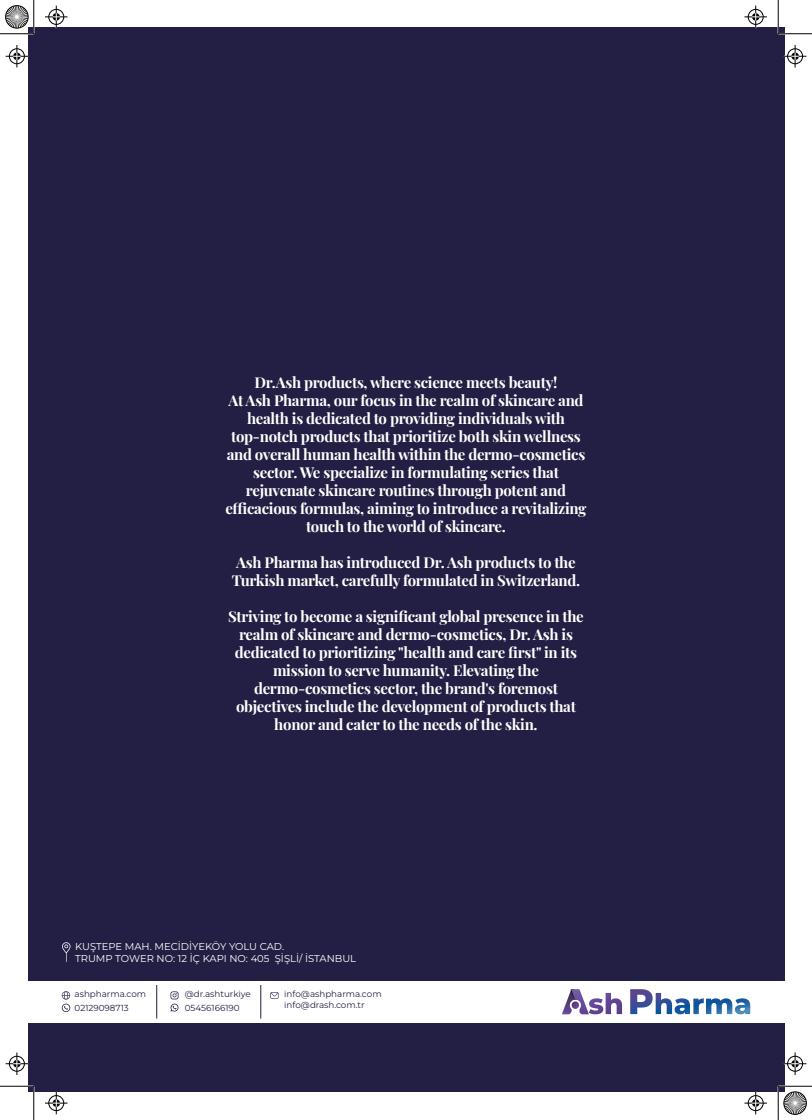
<style>
.page{position:relative;width:812px;height:1120px;background:#fff}
.page>*{position:absolute;margin:0;border:0;box-sizing:border-box;transform-origin:0 0}
.t1{font:700 15px/18px "Playfair Display";letter-spacing:-.02em;color:#fff;text-align:center}
.t2{font:100 10px/12px "Montserrat";color:#fff}
.t3{font:100 8.75px/10.5px "Montserrat";color:#231e43}
</style>
<div class="page">
<div style="left:28px;top:27px;width:756px;height:1065px;background:#231e43"></div>
<div style="left:28px;top:981px;width:756px;height:41px;background:#fff"></div>
<svg style="left:562px;top:989px;width:60px;height:25px"></svg>
<svg style="left:630px;top:989px;width:120px;height:25px"></svg>
<svg style="left:270px;top:992px;width:8px;height:6px"></svg>
<hr style="left:156px;top:985px;width:1px;height:33px;background:#231e43">
<hr style="left:260px;top:985px;width:1px;height:33px;background:#231e43">
<svg style="left:62px;top:991px;width:8px;height:21px"></svg>
<svg style="left:170px;top:991px;width:8px;height:20px"></svg>
<svg style="left:62px;top:942px;width:9px;height:20px"></svg>
<hr style="left:0;top:33px;width:34px;height:2px;background:#fff">
<hr style="left:778px;top:33px;width:34px;height:2px;background:#fff">
<hr style="left:0;top:1085px;width:34px;height:2px;background:#fff">
<hr style="left:778px;top:1085px;width:34px;height:2px;background:#fff">
<hr style="left:33px;top:0;width:2px;height:34px;background:#fff">
<hr style="left:33px;top:1086px;width:2px;height:34px;background:#fff">
<hr style="left:777px;top:0;width:2px;height:34px;background:#fff">
<hr style="left:777px;top:1086px;width:2px;height:34px;background:#fff">
<hr style="left:0;top:34px;width:34px;height:1px;background:#000">
<hr style="left:778px;top:34px;width:34px;height:1px;background:#000">
<hr style="left:0;top:1086px;width:34px;height:1px;background:#000">
<hr style="left:778px;top:1086px;width:34px;height:1px;background:#000">
<hr style="left:34px;top:0;width:1px;height:34px;background:#000">
<hr style="left:34px;top:1086px;width:1px;height:34px;background:#000">
<hr style="left:778px;top:0;width:1px;height:34px;background:#000">
<hr style="left:778px;top:1086px;width:1px;height:34px;background:#000">
<svg style="left:45px;top:6px;width:23px;height:22px"></svg>
<svg style="left:744px;top:6px;width:23px;height:22px"></svg>
<svg style="left:45px;top:1092px;width:23px;height:22px"></svg>
<svg style="left:744px;top:1092px;width:23px;height:22px"></svg>
<svg style="left:6px;top:45px;width:22px;height:23px"></svg>
<svg style="left:6px;top:1052px;width:22px;height:23px"></svg>
<svg style="left:783px;top:45px;width:23px;height:23px"></svg>
<svg style="left:783px;top:1052px;width:23px;height:23px"></svg>
<svg style="left:5px;top:5px;width:24px;height:24px"></svg>
<svg style="left:783px;top:1090px;width:24px;height:25px"></svg>
<p class="t1" style="left:225px;top:372px;width:363px">Dr.Ash products, where science meets beauty!<br>At Ash Pharma, our focus in the realm of skincare and health is dedicated to providing individuals with top-notch products that prioritize both skin wellness and overall human health within the dermo-cosmetics sector. We specialize in formulating series that rejuvenate skincare routines through potent and efficacious formulas, aiming to introduce a revitalizing touch to the world of skincare.</p>
<p class="t1" style="left:232px;top:552px;width:350px">Ash Pharma has introduced Dr. Ash products to the<br>Turkish market, carefully formulated in Switzerland.</p>
<p class="t1" style="left:228px;top:606px;width:357px">Striving to become a significant global presence in the realm of skincare and dermo-cosmetics, Dr. Ash is dedicated to prioritizing "health and care first" in its mission to serve humanity. Elevating the dermo-cosmetics sector, the brand's foremost objectives include the development of products that honor and cater to the needs of the skin.</p>
<p class="t2" style="left:75px;top:940px;width:282px">KUŞTEPE MAH. MECİDİYEKÖY YOLU CAD.<br>TRUMP TOWER NO: 12 İÇ KAPI NO: 405 ŞİŞLİ/ İSTANBUL</p>
<p class="t3" style="left:284px;top:989px;width:99px">info@ashpharma.com info@drash.com.tr</p>
<p class="t3" style="left:185px;top:989px;width:67px">@dr.ashturkiye</p>
<p class="t3" style="left:75px;top:987px;width:73px;line-height:13.2px">ashpharma.com<br>02129098713</p>
<p class="t3" style="left:185px;top:1002px;width:56px">05456166190</p>
</div>
